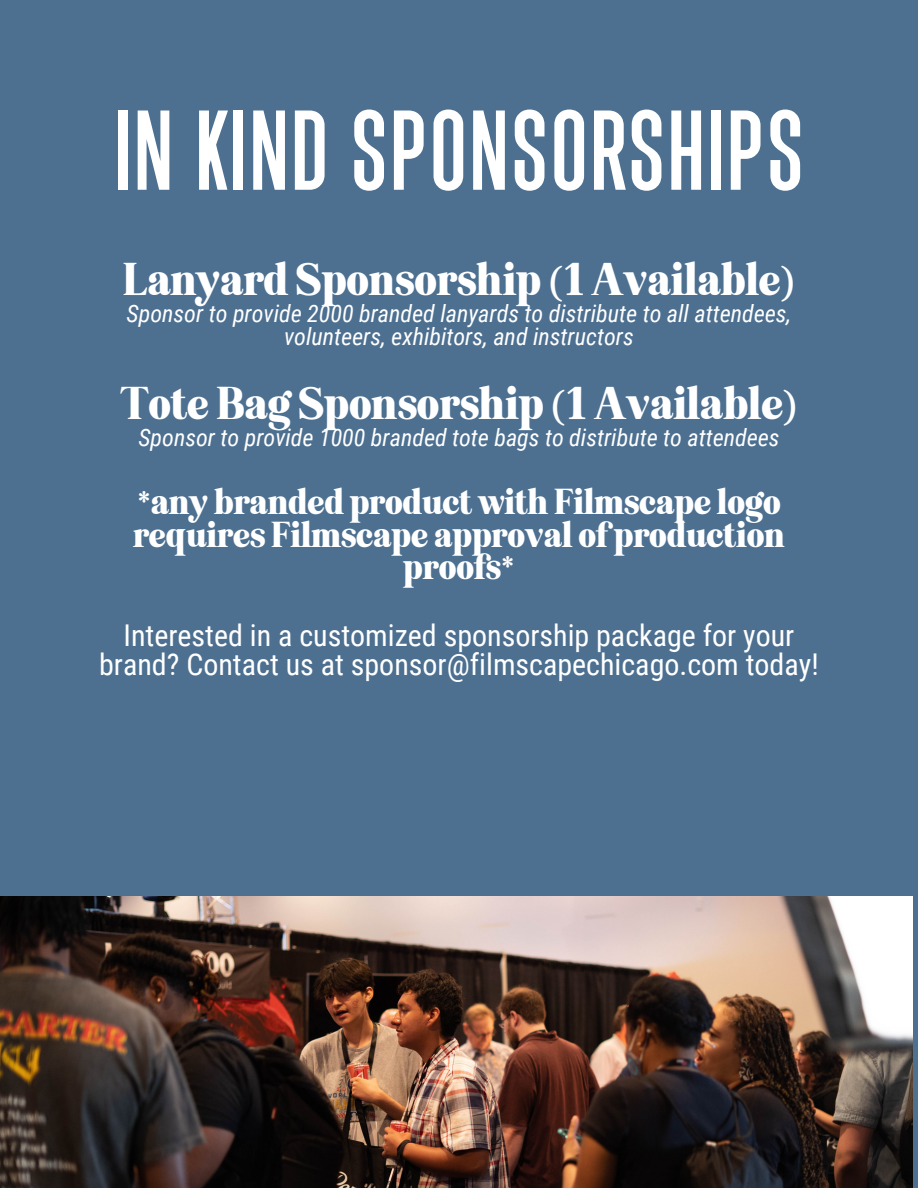
<style>
.page{position:relative;width:918px;height:1188px;background:#4d7091}
.page>*{position:absolute;margin:0;border:0;box-sizing:border-box;transform-origin:0 0}
.t1{font:99px "Cairo Grotesque";color:#fff}
.t2{font:900 42px "Eighties Comeback";color:#fff}
.t3{font:900 33px/32.7px "Eighties Comeback";color:#fff;text-align:center}
.t4{font:30px/29.2px "Roboto Condensed";color:#fff;text-align:center}
.t5{font:italic 24px/23.7px "Roboto Condensed";color:#fff;text-align:center}
</style>
<div class="page">
<img style="left:0;top:897px;width:912px;height:291px">
<p class="t1" style="left:113px;top:91px;width:694px">IN KIND SPONSORSHIPS</p>
<p class="t2" style="left:123px;top:253px;width:673px">Lanyard Sponsorship (1 Available)</p>
<p class="t5" style="left:127px;top:302px;width:666px">Sponsor to provide 2000 branded lanyards to distribute to all attendees, volunteers, exhibitors, and instructors</p>
<p class="t2" style="left:121px;top:377px;width:678px">Tote Bag Sponsorship (1 Available)</p>
<p class="t5" style="left:138px;top:426px;width:643px">Sponsor to provide 1000 branded tote bags to distribute to attendees</p>
<p class="t3" style="left:133px;top:486px;width:653px">*any branded product with Filmscape logo requires Filmscape approval of production proofs*</p>
<p class="t4" style="left:99px;top:621px;width:721px">Interested in a customized sponsorship package for your brand? Contact us at sponsor@filmscapechicago.com today!</p>
</div>
